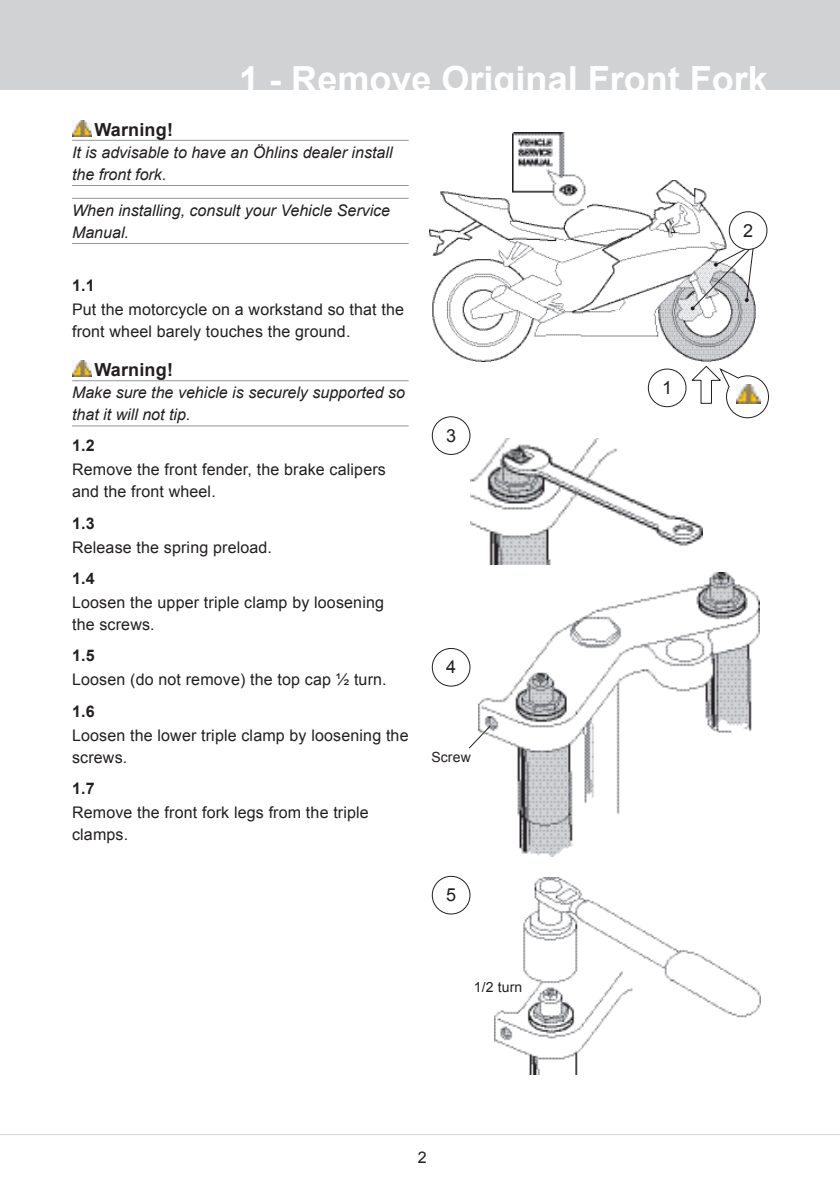
<style>
.page{position:relative;width:840px;height:1191px;background:#fff}
.page>*{position:absolute;margin:0;border:0;box-sizing:border-box;transform-origin:0 0}
.t1{font:700 36px "Arial";color:#fff}
.t2{font:700 18px "Arial";letter-spacing:.01em;color:#231f20}
.t3{font:18px "Arial";color:#231f20}
.t4{font:16px/22px "Arial";letter-spacing:.01em;color:#231f20}
.t5{font:italic 16px/22px "Arial";color:#231f20}
.t6{font:700 16px "Arial";color:#231f20}
.t7{font:14px "Arial";letter-spacing:.01em;color:#231f20}
</style>
<div class="page">
<div style="left:0;top:0;width:839px;height:90px;background:#d1d2d4"></div>
<hr style="left:0;top:1134px;width:839px;height:1px;background:#d1d2d4">
<img style="left:429px;top:180px;width:326px;height:181px">
<img style="left:478px;top:572px;width:280px;height:284px">
<hr style="left:72px;top:140px;width:336px;height:1px;background:#939598">
<hr style="left:72px;top:185px;width:336px;height:1px;background:#939598">
<hr style="left:72px;top:198px;width:336px;height:1px;background:#939598">
<hr style="left:72px;top:243px;width:336px;height:1px;background:#939598">
<hr style="left:72px;top:380px;width:336px;height:1px;background:#939598">
<hr style="left:72px;top:425px;width:336px;height:1px;background:#939598">
<img style="left:72px;top:120px;width:19px;height:16px">
<img style="left:72px;top:361px;width:19px;height:15px">
<img style="left:470px;top:439px;width:232px;height:125px">
<img style="left:494px;top:877px;width:266px;height:197px">
<svg style="left:690px;top:243px;width:65px;height:67px"></svg>
<svg style="left:469px;top:724px;width:22px;height:25px"></svg>
<div style="left:647px;top:368px;width:39px;height:39px;border:1px solid #231f20;border-radius:50%"></div>
<svg style="left:691px;top:366px;width:78px;height:53px"></svg>
<img style="left:736px;top:384px;width:24px;height:20px">
<img style="left:512px;top:133px;width:74px;height:75px">
<div style="left:431px;top:648px;width:39px;height:38px;border:1px solid #231f20;border-radius:50%"></div>
<div style="left:431px;top:416px;width:39px;height:39px;border:1px solid #231f20;border-radius:50%"></div>
<div style="left:431px;top:876px;width:39px;height:38px;border:1px solid #231f20;border-radius:50%"></div>
<div style="left:728px;top:212px;width:38px;height:37px;background:#fff;border-radius:50%"></div>
<div style="left:728px;top:211px;width:39px;height:39px;border:1px solid #231f20;border-radius:50%"></div>
<h1 class="t1" style="left:239px;top:55px;width:530px">1 - Remove Original Front Fork</h1>
<p class="t2" style="left:94px;top:117px;width:80px">Warning!</p>
<p class="t5" style="left:72px;top:141px;width:322px">It is advisable to have an Öhlins dealer install the front fork.</p>
<p class="t5" style="left:72px;top:199px;width:319px">When installing, consult your Vehicle Service<br>Manual.</p>
<p class="t6" style="left:72px;top:275px;width:24px">1.1</p>
<p class="t4" style="left:72px;top:298px;width:333px">Put the motorcycle on a workstand so that the front wheel barely touches the ground.</p>
<p class="t2" style="left:94px;top:358px;width:80px">Warning!</p>
<p class="t5" style="left:72px;top:381px;width:334px">Make sure the vehicle is securely supported so that it will not tip.</p>
<p class="t6" style="left:72px;top:435px;width:24px">1.2</p>
<p class="t4" style="left:72px;top:459px;width:315px">Remove the front fender, the brake calipers and the front wheel.</p>
<p class="t6" style="left:72px;top:512px;width:24px">1.3</p>
<p class="t4" style="left:72px;top:536px;width:201px">Release the spring preload.</p>
<p class="t6" style="left:72px;top:568px;width:24px">1.4</p>
<p class="t4" style="left:72px;top:591px;width:313px">Loosen the upper triple clamp by loosening the screws.</p>
<p class="t6" style="left:72px;top:645px;width:24px">1.5</p>
<p class="t4" style="left:72px;top:669px;width:316px">Loosen (do not remove) the top cap ½ turn.</p>
<p class="t6" style="left:72px;top:700px;width:24px">1.6</p>
<p class="t4" style="left:72px;top:724px;width:338px">Loosen the lower triple clamp by loosening the screws.</p>
<p class="t6" style="left:72px;top:778px;width:24px">1.7</p>
<p class="t4" style="left:72px;top:801px;width:298px">Remove the front fork legs from the triple clamps.</p>
<p class="t3" style="left:446px;top:423px;width:12px">3</p>
<p class="t3" style="left:446px;top:655px;width:12px">4</p>
<p class="t7" style="left:431px;top:747px;width:41px">Screw</p>
<p class="t3" style="left:446px;top:883px;width:12px">5</p>
<p class="t7" style="left:473px;top:978px;width:50px">1/2 turn</p>
<p class="t4" style="left:417px;top:1147px;width:10px">2</p>
<p class="t3" style="left:661px;top:376px;width:12px">1</p>
<p class="t3" style="left:742px;top:219px;width:12px">2</p>
</div>
